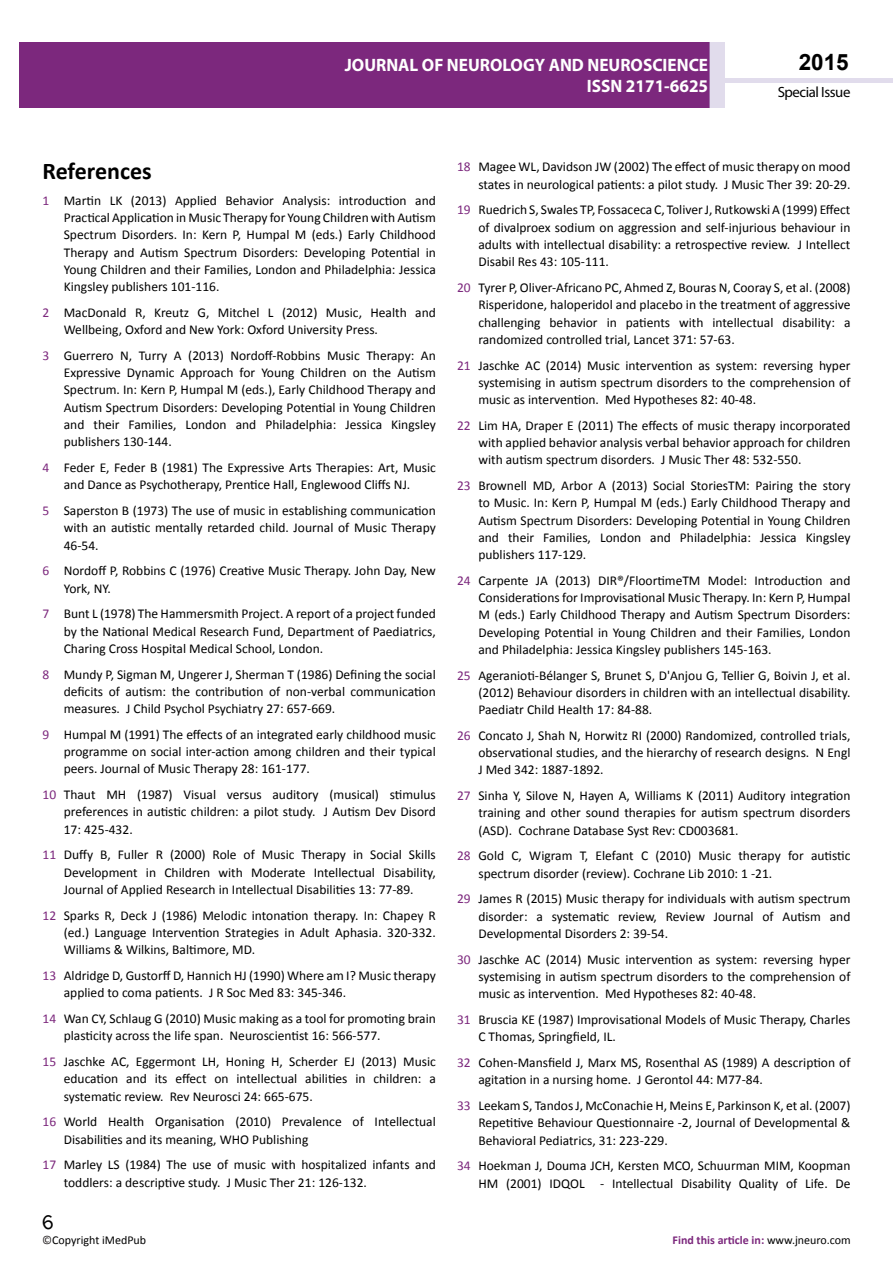
<style>
.page{position:relative;width:893px;height:1263px;background:#fff}
.page>*{position:absolute;margin:0;border:0;box-sizing:border-box;transform-origin:0 0}
.t1{font:25.5px "Tunga";color:#000}
.t2{font:700 24px "Calibri";color:#000}
.t3{font:700 22.5px "Arial";color:#000}
.t4{font:700 18px/21.6px "Myriad Pro";color:#fff;text-align:right;scale:.96 1}
.t5{font:14.85px "Myriad Pro";letter-spacing:-.03em;color:#000}
.t6{font:13.5px/17.2px "Calibri";color:#000;text-align:justify}
.t7{font:700 12px "Calibri";color:#7c287d}
.t8{font:12px "Calibri";color:#000}
.s1{color:#7c287d}
.s2{color:#221e1f}
.s3{font-weight:400;color:#000}
</style>
<div class="page">
<hr style="left:725px;top:78px;width:168px;height:4px;background:#e1dcec">
<div style="left:19px;top:42px;width:690px;height:66px;background:#7c287d"></div>
<div style="left:709px;top:42px;width:16px;height:66px;background:#e1dcec"></div>
<h3 class="t4" style="left:517px;top:53px;width:198px">ARCHIVOS DE MED CINA<br>ISSN 1698-9465</h3>
<h3 class="t3" style="left:799px;top:47px;width:52px">2015</h3>
<h3 class="t4" style="left:345px;top:53px;width:380px">JOURNAL OF NEUROLOGY AND NEUROSCIENCE<br>ISSN 2171-6625</h3>
<p class="t5" style="left:778px;top:83px;width:74px">Special Issue</p>
<h2 class="t2" style="left:43px;top:156px;width:111px">References</h2>
<p class="t6" style="left:64px;top:192px;width:374px;text-indent:-21px"><span class="s1">1</span> Martin LK (2013) Applied Behavior Analysis: introduction and Practical Application in Music Therapy for Young Children with Autism Spectrum Disorders. In: Kern P, Humpal M (eds.) Early Childhood Therapy and Autism Spectrum Disorders: Developing Potential in Young Children and their Families, London and Philadelphia: Jessica Kingsley publishers 101-116.</p>
<p class="t6" style="left:64px;top:304px;width:374px;text-indent:-21px"><span class="s1">2</span> MacDonald R, Kreutz G, Mitchel L (2012) Music, Health and<br>Wellbeing, Oxford and New York: Oxford University Press.</p>
<p class="t6" style="left:64px;top:347px;width:374px;text-indent:-21px"><span class="s1">3</span> Guerrero N, Turry A (2013) Nordoff-Robbins Music Therapy: An Expressive Dynamic Approach for Young Children on the Autism Spectrum. In: Kern P, Humpal M (eds.), Early Childhood Therapy and Autism Spectrum Disorders: Developing Potential in Young Children and their Families, London and Philadelphia: Jessica Kingsley publishers 130-144.</p>
<p class="t6" style="left:43px;top:459px;width:395px;text-align:center"><span class="s1">4</span> Feder E, Feder B (1981) The Expressive Arts Therapies: Art, Music and Dance as Psychotherapy, Prentice Hall, Englewood Cliffs NJ.</p>
<p class="t6" style="left:64px;top:502px;width:374px;text-indent:-21px"><span class="s1">5</span> Saperston B (1973) The use of music in establishing communication with an autistic mentally retarded child. Journal of Music Therapy 46-54.</p>
<p class="t6" style="left:64px;top:562px;width:374px;text-indent:-21px"><span class="s1">6</span> Nordoff P, Robbins C (1976) Creative Music Therapy. John Day, New<br>York, NY.</p>
<p class="t6" style="left:64px;top:605px;width:374px;text-indent:-21px"><span class="s1">7</span> Bunt L (1978) The Hammersmith Project. A report of a project funded by the National Medical Research Fund, Department of Paediatrics, Charing Cross Hospital Medical School, London.</p>
<p class="t6" style="left:64px;top:665px;width:374px;text-indent:-21px"><span class="s1">8</span> Mundy P, Sigman M, Ungerer J, Sherman T (1986) Defining the social deficits of autism: the contribution of non-verbal communication measures. J Child Psychol Psychiatry 27: 657-669.</p>
<p class="t6" style="left:64px;top:726px;width:374px;text-indent:-21px"><span class="s1">9</span> Humpal M (1991) The effects of an integrated early childhood music programme on social inter-action among children and their typical peers. Journal of Music Therapy 28: 161-177.</p>
<p class="t6" style="left:64px;top:786px;width:374px;text-indent:-21px"><span class="s1">10</span> Thaut MH (1987) Visual versus auditory (musical) stimulus preferences in autistic children: a pilot study. J Autism Dev Disord 17: 425-432.</p>
<p class="t6" style="left:64px;top:846px;width:374px;text-indent:-21px"><span class="s1">11</span> Duffy B, Fuller R (2000) Role of Music Therapy in Social Skills Development in Children with Moderate Intellectual Disability, Journal of Applied Research in Intellectual Disabilities 13: 77-89.</p>
<p class="t6" style="left:64px;top:907px;width:374px;text-indent:-21px"><span class="s1">12</span> Sparks R, Deck J (1986) Melodic intonation therapy. In: Chapey R (ed.) Language Intervention Strategies in Adult Aphasia. 320-332.<br>Williams &amp; Wilkins, Baltimore, MD.</p>
<p class="t6" style="left:64px;top:967px;width:374px;text-indent:-21px"><span class="s1">13</span> Aldridge D, Gustorff D, Hannich HJ (1990) Where am I? Music therapy applied to coma patients. J R Soc Med 83: 345-346.</p>
<p class="t6" style="left:64px;top:1010px;width:374px;text-indent:-21px"><span class="s1">14</span> Wan CY, Schlaug G (2010) Music making as a tool for promoting brain plasticity across the life span. Neuroscientist 16: 566-577.</p>
<p class="t6" style="left:64px;top:1053px;width:374px;text-indent:-21px"><span class="s1">15</span> Jaschke AC, Eggermont LH, Honing H, Scherder EJ (2013) Music education and its effect on intellectual abilities in children: a systematic review. Rev Neurosci 24: 665-675.</p>
<p class="t6" style="left:64px;top:1113px;width:374px;text-indent:-21px"><span class="s1">16</span> World Health Organisation (2010) Prevalence of Intellectual<br>Disabilities and its meaning, WHO Publishing</p>
<p class="t6" style="left:64px;top:1156px;width:374px;text-indent:-21px"><span class="s1">17</span> Marley LS (1984) The use of music with hospitalized infants and toddlers: a descriptive study. J Music Ther 21: 126-132.</p>
<h1 class="t1" style="left:42px;top:1205px;width:14px">6</h1>
<p class="t6" style="left:457px;top:158px;width:395px;text-align:right"><span class="s1">18</span> Magee WL, Davidson JW (2002) The effect of music therapy on mood states in neurological patients: a pilot study. J Music Ther 39: 20-29.</p>
<p class="t6" style="left:478px;top:201px;width:374px;text-indent:-21px"><span class="s1">19</span> Ruedrich S, Swales TP, Fossaceca C, Toliver J, Rutkowski A (1999) Effect of divalproex sodium on aggression and self-injurious behaviour in adults with intellectual disability: a retrospective review. J Intellect Disabil Res 43: 105-111.</p>
<p class="t6" style="left:478px;top:279px;width:374px;text-indent:-21px"><span class="s1">20</span> Tyrer P, Oliver-Africano PC, Ahmed Z, Bouras N, Cooray S, et al. (2008)<br>Risperidone, haloperidol and placebo in the treatment of aggressive challenging behavior in patients with intellectual disability: a randomized controlled trial, Lancet 371: 57-63.</p>
<p class="t6" style="left:478px;top:356px;width:374px;text-indent:-21px"><span class="s1">21</span> Jaschke AC (2014) Music intervention as system: reversing hyper systemising in autism spectrum disorders to the comprehension of music as intervention. Med Hypotheses 82: 40-48.</p>
<p class="t6" style="left:478px;top:417px;width:374px;text-indent:-21px"><span class="s1">22</span> Lim HA, Draper E (2011) The effects of music therapy incorporated with applied behavior analysis verbal behavior approach for children with autism spectrum disorders. J Music Ther 48: 532-550.</p>
<p class="t6" style="left:478px;top:477px;width:374px;text-indent:-21px"><span class="s1">23</span> Brownell MD, Arbor A (2013) Social StoriesTM: Pairing the story to Music. In: Kern P, Humpal M (eds.) Early Childhood Therapy and Autism Spectrum Disorders: Developing Potential in Young Children and their Families, London and Philadelphia: Jessica Kingsley publishers 117-129.</p>
<p class="t6" style="left:478px;top:572px;width:374px;text-indent:-21px"><span class="s1">24</span> Carpente JA (2013) DIR®/FloortimeTM Model: Introduction and Considerations for Improvisational Music Therapy. In: Kern P, Humpal M (eds.) Early Childhood Therapy and Autism Spectrum Disorders:<br>Developing Potential in Young Children and their Families, London and Philadelphia: Jessica Kingsley publishers 145-163.</p>
<p class="t6" style="left:478px;top:666px;width:374px;text-indent:-21px"><span class="s1">25</span> Ageranioti-Bélanger S, Brunet S, D'Anjou G, Tellier G, Boivin J, et al. (2012) Behaviour disorders in children with an intellectual disability.<br>Paediatr Child Health 17: 84-88.</p>
<p class="t6" style="left:478px;top:727px;width:374px;text-indent:-21px"><span class="s1">26</span> Concato J, Shah N, Horwitz RI (2000) Randomized, controlled trials, observational studies, and the hierarchy of research designs. N Engl J Med 342: 1887-1892.</p>
<p class="t6" style="left:478px;top:787px;width:374px;text-indent:-21px"><span class="s1">27</span> Sinha Y, Silove N, Hayen A, Williams K (2011) Auditory integration training and other sound therapies for autism spectrum disorders (ASD). Cochrane Database Syst Rev: CD003681.</p>
<p class="t6" style="left:478px;top:847px;width:374px;text-indent:-21px"><span class="s1">28</span> Gold C, Wigram T, Elefant C (2010) Music therapy for autistic spectrum disorder (review). Cochrane Lib 2010: 1 -21.</p>
<p class="t6" style="left:478px;top:890px;width:374px;text-indent:-21px"><span class="s1">29</span> James R (2015) Music therapy for individuals with autism spectrum disorder: a systematic review, Review Journal of Autism and Developmental Disorders 2: 39-54.</p>
<p class="t6" style="left:478px;top:951px;width:374px;text-indent:-21px"><span class="s1">30</span> Jaschke AC (2014) Music intervention as system: reversing hyper systemising in autism spectrum disorders to the comprehension of music as intervention. Med Hypotheses 82: 40-48.</p>
<p class="t6" style="left:478px;top:1011px;width:374px;text-indent:-21px"><span class="s1">31</span> Bruscia KE (1987) Improvisational Models of Music Therapy, Charles<br>C Thomas, Springfield, IL.</p>
<p class="t6" style="left:478px;top:1054px;width:374px;text-indent:-21px"><span class="s1">32</span> Cohen-Mansfield J, Marx MS, Rosenthal AS (1989) A description of agitation in a nursing home. J Gerontol 44: M77-84.</p>
<p class="t6" style="left:478px;top:1097px;width:374px;text-indent:-21px"><span class="s1">33</span> Leekam S, Tandos J, McConachie H, Meins E, Parkinson K, et al. (2007)<br>Repetitive Behaviour Questionnaire -2, Journal of Developmental &amp; Behavioral Pediatrics, 31: 223-229.</p>
<p class="t6" style="left:457px;top:1157px;width:395px;text-align:right"><span class="s1">34</span> Hoekman J, Douma JCH, Kersten MCO, Schuurman MIM, Koopman<br>HM (2001) IDQOL - Intellectual Disability Quality of Life. De</p>
<p class="t8" style="left:42px;top:1233px;width:106px"><span class="s2">©</span>Copyright iMedPub</p>
<p class="t7" style="left:673px;top:1233px;width:180px">Find this article in: <span class="s3">www.jneuro.com</span></p>
</div>
